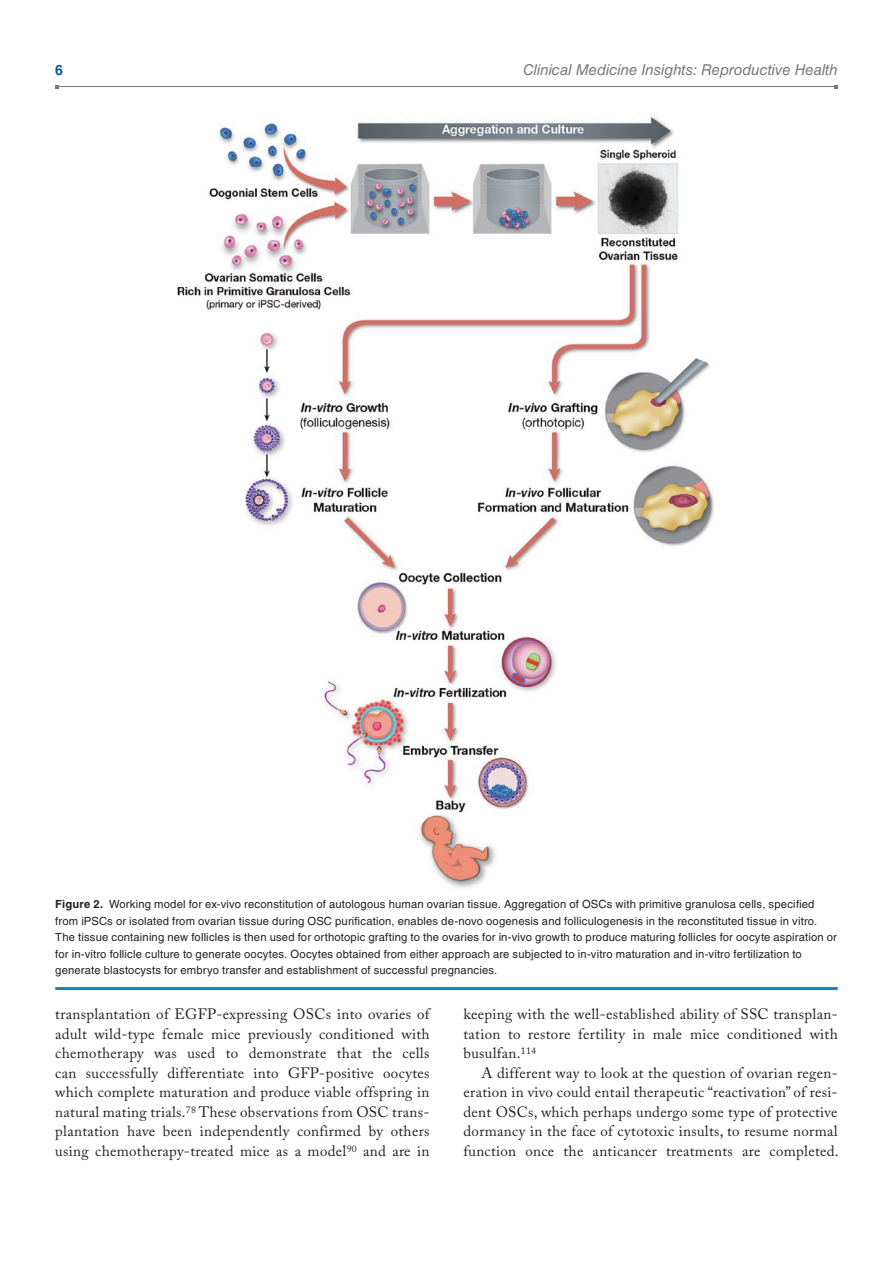
<style>
.page{position:relative;width:893px;height:1263px;background:#fff}
.page>*{position:absolute;margin:0;border:0;box-sizing:border-box;transform-origin:0 0}
.t1{font:15px/19.5px "Adobe Caslon Pro";letter-spacing:.02em;color:#231f20;text-align:justify}
.t2{font:italic 15px "Helvetica LT Std";letter-spacing:-.005em;color:#76787b}
.t3{font:700 14.25px "Helvetica LT Std";color:#1055a4}
.t4{font:11.25px/16.5px "Helvetica LT Std";letter-spacing:.015em;color:#231f20}
.s1{font-weight:700}
</style>
<div class="page">
<hr style="left:57px;top:86px;width:779px;height:1px;background:#76787b">
<hr style="left:55px;top:987px;width:783px;height:3px;background:#1582c5">
<img style="left:177px;top:117px;width:537px;height:771px">
<p class="t3" style="left:55px;top:61px;width:9px">6</p>
<p class="t2" style="left:523px;top:61px;width:316px">Clinical Medicine Insights: Reproductive Health</p>
<p class="t4" style="left:55px;top:896px;width:783px"><span class="s1">Figure 2.</span> Working model for ex-vivo reconstitution of autologous human ovarian tissue. Aggregation of OSCs with primitive granulosa cells, specified from iPSCs or isolated from ovarian tissue during OSC purification, enables de-novo oogenesis and folliculogenesis in the reconstituted tissue in vitro.<br>The tissue containing new follicles is then used for orthotopic grafting to the ovaries for in-vivo growth to produce maturing follicles for oocyte aspiration or for in-vitro follicle culture to generate oocytes. Oocytes obtained from either approach are subjected to in-vitro maturation and in-vitro fertilization to generate blastocysts for embryo transfer and establishment of successful pregnancies.</p>
<p class="t1" style="left:55px;top:1004px;width:376px">transplantation of EGFP-expressing OSCs into ovaries of adult wild-type female mice previously conditioned with chemotherapy was used to demonstrate that the cells can successfully differentiate into GFP-positive oocytes which complete maturation and produce viable offspring in natural mating trials.<sup>78</sup> These observations from OSC trans&shy;plantation have been independently confirmed by others using chemotherapy-treated mice as a model<sup>90</sup> and are in</p>
<p class="t1" style="left:463px;top:1004px;width:376px">keeping with the well-established ability of SSC transplan&shy;tation to restore fertility in male mice conditioned with busulfan.<sup>114</sup></p>
<p class="t1" style="left:463px;top:1063px;width:377px;text-indent:18px">A different way to look at the question of ovarian regen&shy;eration in vivo could entail therapeutic “reactivation” of resi&shy;dent OSCs, which perhaps undergo some type of protective dormancy in the face of cytotoxic insults, to resume normal function once the anticancer treatments are completed.</p>
</div>
